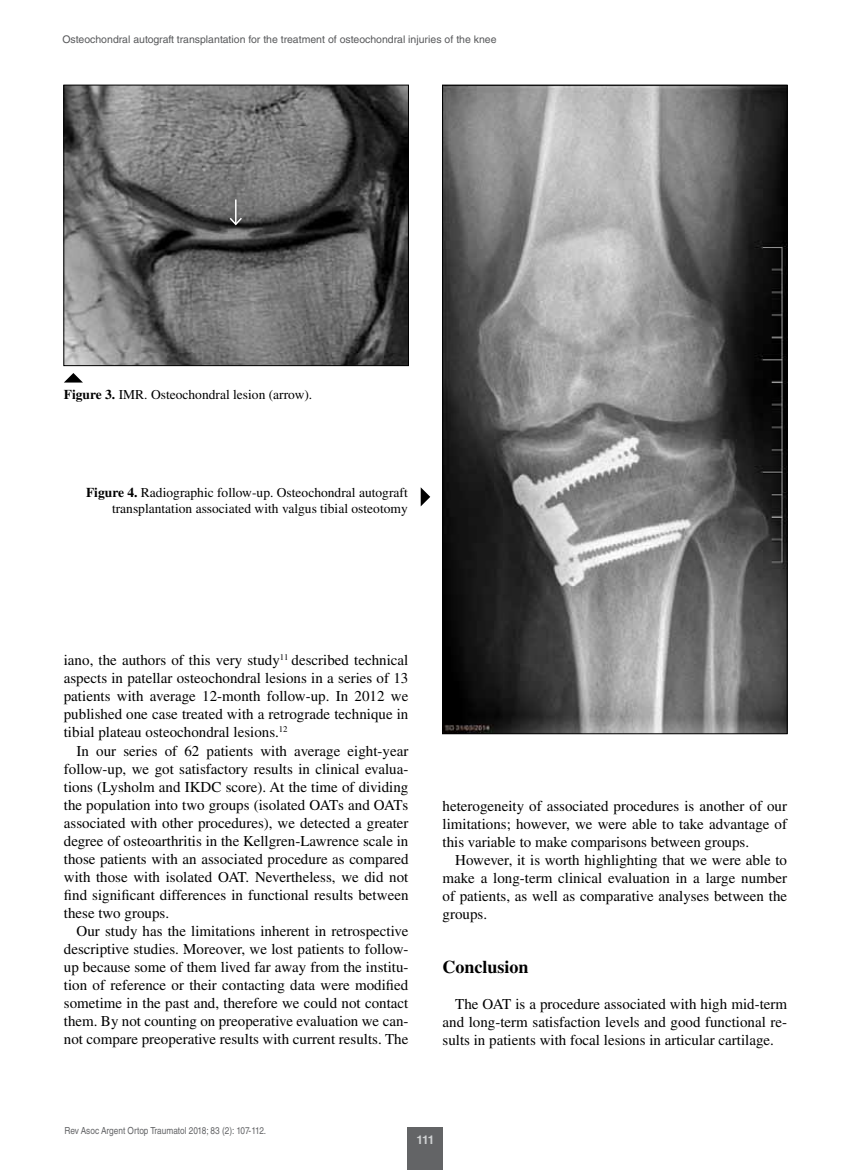
<style>
.page{position:relative;width:851px;height:1170px;background:#fff}
.page>*{position:absolute;margin:0;border:0;box-sizing:border-box;transform-origin:0 0}
.t1{font:700 18px "Times LT Std";color:#000}
.t2{font:15px/18px "Times LT Std";color:#000;text-align:justify}
.t3{font:13.5px/16.2px "Times LT Std";color:#000;text-align:right}
.t4{font:700 12px "Helvetica LT Std";color:#d1d3d4}
.t5{font:10.5px "Helvetica LT Std";color:#58595b}
.t6{font:9.75px "Helvetica LT Std";color:#636466;scale:.85 1}
.s1{font-weight:700}
</style>
<div class="page">
<div style="left:407px;top:1127px;width:36px;height:42px;background:#636466"></div>
<img style="left:65px;top:87px;width:342px;height:277px">
<div style="left:63px;top:85px;width:346px;height:281px;border:1px solid #000"></div>
<img style="left:444px;top:87px;width:341px;height:645px">
<svg style="left:64px;top:373px;width:19px;height:9px"></svg>
<svg style="left:420px;top:487px;width:10px;height:19px"></svg>
<svg style="left:228px;top:199px;width:15px;height:27px"></svg>
<p class="t5" style="left:62px;top:33px;width:435px">Osteochondral autograft transplantation for the treatment of osteochondral injuries of the knee</p>
<p class="t3" style="left:64px;top:386px;width:250px"><span class="s1">Figure 3.</span> IMR. Osteochondral lesion (arrow).</p>
<p class="t3" style="left:86px;top:484px;width:323px"><span class="s1">Figure 4.</span> Radiographic follow-up. Osteochondral autograft transplantation associated with valgus tibial osteotomy</p>
<p class="t2" style="left:64px;top:651px;width:346px">iano, the authors of this very study<sup>11</sup> described technical aspects in patellar osteochondral lesions in a series of 13 patients with average 12-month follow-up. In 2012 we published one case treated with a retrograde technique in tibial plateau osteochondral lesions.<sup>12</sup></p>
<p class="t2" style="left:64px;top:741px;width:346px;text-indent:13px">In our series of 62 patients with average eight-year follow-up, we got satisfactory results in clinical evalua&shy;tions (Lysholm and IKDC score). At the time of dividing the population into two groups (isolated OATs and OATs associated with other procedures), we detected a greater degree of osteoarthritis in the Kellgren-Lawrence scale in those patients with an associated procedure as compared with those with isolated OAT. Nevertheless, we did not find significant differences in functional results between these two groups.</p>
<p class="t2" style="left:64px;top:921px;width:346px;text-indent:13px">Our study has the limitations inherent in retrospective descriptive studies. Moreover, we lost patients to follow&shy;up because some of them lived far away from the institu&shy;tion of reference or their contacting data were modified sometime in the past and, therefore we could not contact them. By not counting on preoperative evaluation we can&shy;not compare preoperative results with current results. The</p>
<p class="t2" style="left:442px;top:796px;width:346px">heterogeneity of associated procedures is another of our limitations; however, we were able to take advantage of this variable to make comparisons between groups.</p>
<p class="t2" style="left:442px;top:850px;width:346px;text-indent:13px">However, it is worth highlighting that we were able to make a long-term clinical evaluation in a large number of patients, as well as comparative analyses between the groups.</p>
<p class="t1" style="left:442px;top:955px;width:88px">Conclusion</p>
<p class="t2" style="left:442px;top:994px;width:346px;text-indent:13px">The OAT is a procedure associated with high mid-term and long-term satisfaction levels and good functional re&shy;sults in patients with focal lesions in articular cartilage.</p>
<p class="t6" style="left:64px;top:1125px;width:239px">Rev Asoc Argent Ortop Traumatol 2018; 83 (2): 107-112.</p>
<p class="t4" style="left:416px;top:1131px;width:19px">111</p>
</div>
